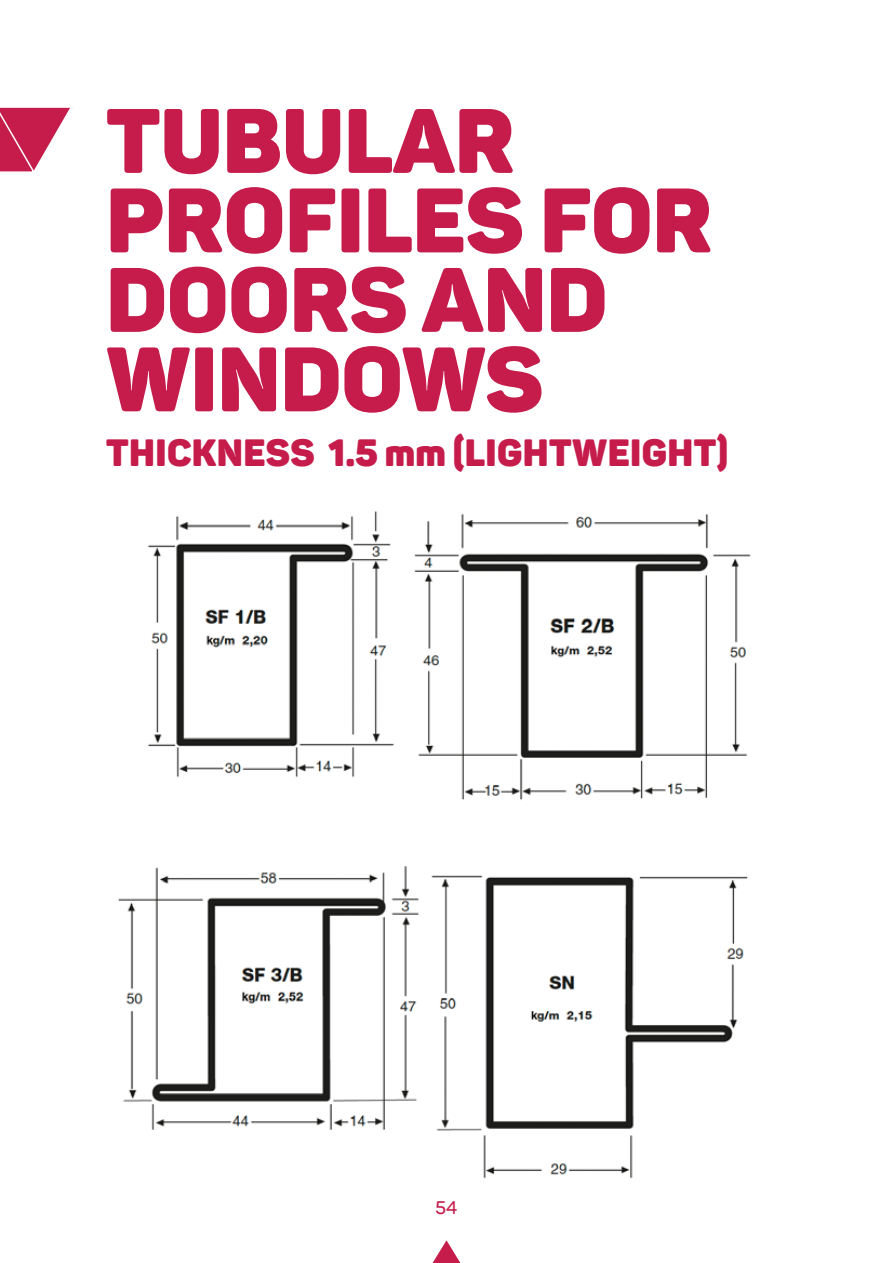
<style>
.page{position:relative;width:893px;height:1263px;background:#fff}
.page>*{position:absolute;margin:0;border:0;box-sizing:border-box;transform-origin:0 0}
.t1{font:900 90px/79.5px "Panton";color:#c51c4b}
.t2{font:900 37.5px "Panton";letter-spacing:.01em;color:#c51c4b}
.t3{font:600 18px "Panton";color:#c51c4b}
</style>
<div class="page">
<svg style="left:433px;top:1240px;width:27px;height:23px"></svg>
<svg style="left:0;top:107px;width:73px;height:66px"></svg>
<img style="left:118px;top:511px;width:633px;height:668px">
<p class="t1" style="left:106px;top:100px;width:607px">TUBULAR<br>PROFILES FOR<br>DOORS AND<br>WINDOWS</p>
<p class="t2" style="left:106px;top:429px;width:624px">THICKNESS 1.5 mm (LIGHTWEIGHT)</p>
<p class="t3" style="left:436px;top:1196px;width:23px">54</p>
</div>
